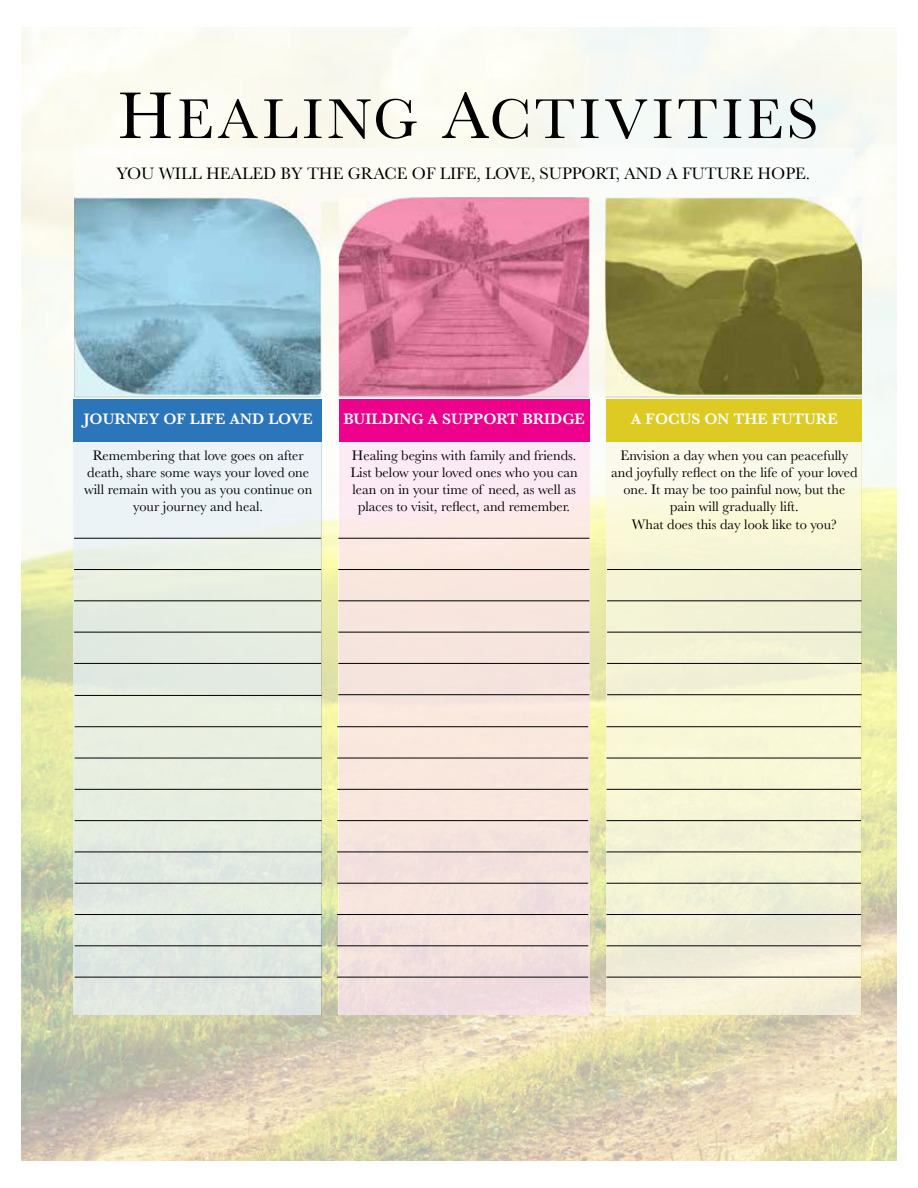
<style>
.page{position:relative;width:918px;height:1188px;background:#fff}
.page>*{position:absolute;margin:0;border:0;box-sizing:border-box;transform-origin:0 0}
.t1{font:58.35px "Baskerville SC850";letter-spacing:.07em;color:#000}
.t2{font:17.1px "Baskerville";color:#000}
.t3{font:600 15.75px "Baskerville";color:#fff}
.t4{font:14.25px/17.1px "Baskerville";color:#000;text-align:center}
.s1{font-size:68.7px}
</style>
<div class="page">
<img style="left:21px;top:28px;width:876px;height:1132px">
<div style="left:73px;top:440px;width:248px;height:575px;background:linear-gradient(to bottom,#edf4ef,#dee5d9)"></div>
<div style="left:607px;top:440px;width:254px;height:575px;background:linear-gradient(to bottom,#f9f9de,#efedd2)"></div>
<div style="left:338px;top:440px;width:251px;height:575px;background:linear-gradient(to bottom,#fdebea,#efddd7)"></div>
<div style="left:73px;top:399px;width:249px;height:43px;background:#2b75bb"></div>
<div style="left:607px;top:399px;width:255px;height:43px;background:#ddcb23"></div>
<div style="left:339px;top:399px;width:250px;height:43px;background:#ec008c"></div>
<hr style="left:74px;top:538px;width:247px;height:1px;background:#000">
<hr style="left:75px;top:695px;width:247px;height:1px;background:#000">
<hr style="left:74px;top:569px;width:247px;height:1px;background:#000">
<hr style="left:75px;top:726px;width:247px;height:1px;background:#000">
<hr style="left:74px;top:600px;width:247px;height:1px;background:#000">
<hr style="left:75px;top:758px;width:247px;height:1px;background:#000">
<hr style="left:74px;top:632px;width:247px;height:1px;background:#000">
<hr style="left:75px;top:789px;width:247px;height:1px;background:#000">
<hr style="left:74px;top:663px;width:247px;height:1px;background:#000">
<hr style="left:75px;top:820px;width:247px;height:1px;background:#000">
<hr style="left:75px;top:914px;width:247px;height:1px;background:#000">
<hr style="left:75px;top:852px;width:247px;height:1px;background:#000">
<hr style="left:75px;top:945px;width:247px;height:1px;background:#000">
<hr style="left:75px;top:883px;width:247px;height:1px;background:#000">
<hr style="left:75px;top:977px;width:247px;height:1px;background:#000">
<div style="left:73px;top:148px;width:781px;height:54px;background:#fbfcf7"></div>
<hr style="left:607px;top:726px;width:254px;height:1px;background:#000">
<hr style="left:607px;top:569px;width:255px;height:1px;background:#000">
<hr style="left:607px;top:758px;width:254px;height:1px;background:#000">
<hr style="left:607px;top:600px;width:255px;height:1px;background:#000">
<hr style="left:607px;top:789px;width:254px;height:1px;background:#000">
<hr style="left:607px;top:632px;width:255px;height:1px;background:#000">
<hr style="left:607px;top:820px;width:254px;height:1px;background:#000">
<hr style="left:607px;top:914px;width:254px;height:1px;background:#000">
<hr style="left:607px;top:852px;width:254px;height:1px;background:#000">
<hr style="left:607px;top:945px;width:254px;height:1px;background:#000">
<hr style="left:607px;top:663px;width:255px;height:1px;background:#000">
<hr style="left:607px;top:883px;width:254px;height:1px;background:#000">
<hr style="left:607px;top:977px;width:254px;height:1px;background:#000">
<hr style="left:607px;top:694px;width:255px;height:1px;background:#000">
<hr style="left:338px;top:538px;width:251px;height:1px;background:#000">
<hr style="left:337px;top:726px;width:251px;height:1px;background:#000">
<hr style="left:338px;top:569px;width:251px;height:1px;background:#000">
<hr style="left:337px;top:758px;width:251px;height:1px;background:#000">
<hr style="left:338px;top:600px;width:251px;height:1px;background:#000">
<hr style="left:337px;top:789px;width:251px;height:1px;background:#000">
<hr style="left:338px;top:632px;width:251px;height:1px;background:#000">
<hr style="left:337px;top:820px;width:251px;height:1px;background:#000">
<hr style="left:337px;top:914px;width:251px;height:1px;background:#000">
<hr style="left:337px;top:852px;width:251px;height:1px;background:#000">
<hr style="left:337px;top:945px;width:251px;height:1px;background:#000">
<hr style="left:338px;top:663px;width:251px;height:1px;background:#000">
<hr style="left:337px;top:883px;width:251px;height:1px;background:#000">
<hr style="left:337px;top:977px;width:251px;height:1px;background:#000">
<hr style="left:338px;top:694px;width:251px;height:1px;background:#000">
<img style="left:75px;top:198px;width:787px;height:223px">
<h1 class="t1" style="left:118px;top:82px;width:702px"><span class="s1">H</span>EALING <span class="s1">A</span>CTIVITIES</h1>
<p class="t2" style="left:117px;top:163px;width:695px">YOU WILL HEALED BY THE GRACE OF LIFE, LOVE, SUPPORT, AND A FUTURE HOPE.</p>
<p class="t3" style="left:84px;top:408px;width:231px">JOURNEY OF LIFE AND LOVE</p>
<p class="t4" style="left:84px;top:447px;width:230px">Remembering that love goes on after death, share some ways your loved one will remain with you as you continue on your journey and heal.</p>
<p class="t3" style="left:344px;top:408px;width:243px">BUILDING A SUPPORT BRIDGE</p>
<p class="t4" style="left:350px;top:447px;width:229px">Healing begins with family and friends.<br>List below your loved ones who you can lean on in your time of need, as well as places to visit, reflect, and remember.</p>
<p class="t3" style="left:631px;top:408px;width:208px">A FOCUS ON THE FUTURE</p>
<p class="t4" style="left:611px;top:447px;width:248px">Envision a day when you can peacefully and joyfully reflect on the life of your loved one. It may be too painful now, but the pain will gradually lift.<br>What does this day look like to you?</p>
</div>
